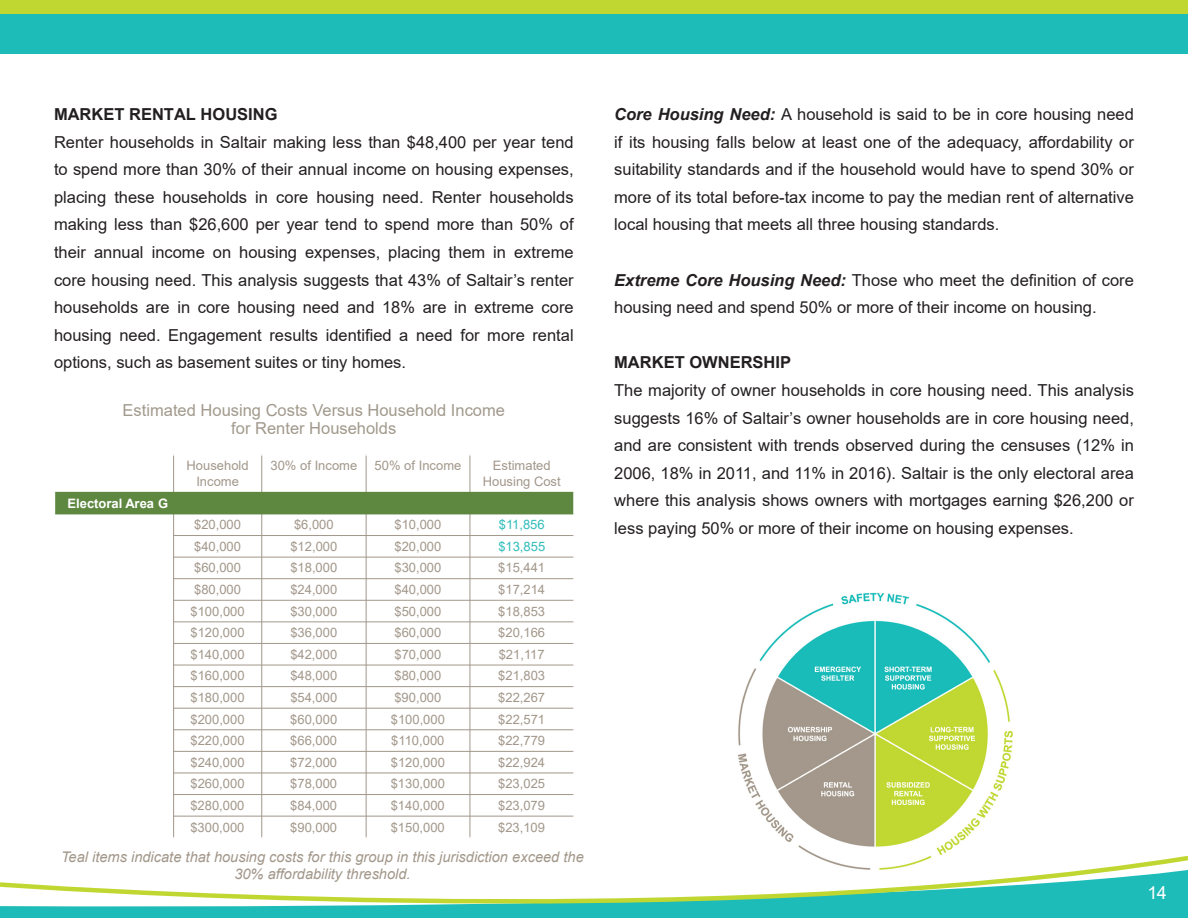
<style>
.page{position:relative;width:1188px;height:918px;background:#fff}
.page>*{position:absolute;margin:0;border:0;box-sizing:border-box;transform-origin:0 0}
.t1{font:18px "Arial";color:#fff}
.Body{font:16.5px/27.6px "Arial";color:#231f20;text-align:justify}
.Definition{font:16.5px/27.6px "Arial";color:#231f20;text-align:justify}
.Theme_Intro{font:16.5px "Arial";color:#a1998c}
.Definition-2{font:700 16.5px "Arial";color:#231f20}
.Sub-Header{font:700 16.5px "Arial";color:#231f20}
.t2{font:italic 14.7px/17.5px "Arial";color:#a2978a;text-align:center}
.t3{font:12.9px/15.6px "Arial";color:#a2978a;text-align:center}
.t4{font:700 12.9px "Arial";color:#fff}
.t5{font:12.9px "Arial";color:#2fbcb8}
.s1{font-weight:700;font-style:italic}
</style>
<div class="page">
<div style="left:0;top:0;width:1188px;height:54px;background:#1dbcb8"></div>
<div style="left:0;top:0;width:1188px;height:14px;background:#c1d731"></div>
<svg style="left:0;top:855px;width:1188px;height:63px"></svg>
<img style="left:731px;top:592px;width:287px;height:284px">
<div style="left:55px;top:492px;width:119px;height:22px;background:#5e8740"></div>
<div style="left:174px;top:492px;width:88px;height:22px;background:#5e8740"></div>
<div style="left:262px;top:492px;width:104px;height:22px;background:#5e8740"></div>
<div style="left:366px;top:492px;width:104px;height:22px;background:#5e8740"></div>
<div style="left:470px;top:492px;width:104px;height:22px;background:#5e8740"></div>
<hr style="left:173px;top:455px;width:1px;height:37px;background:#a2978a">
<hr style="left:173px;top:514px;width:1px;height:324px;background:#a2978a">
<hr style="left:261px;top:455px;width:1px;height:37px;background:#a2978a">
<hr style="left:261px;top:514px;width:1px;height:324px;background:#a2978a">
<hr style="left:366px;top:455px;width:1px;height:37px;background:#a2978a">
<hr style="left:366px;top:514px;width:1px;height:324px;background:#a2978a">
<hr style="left:470px;top:455px;width:1px;height:37px;background:#a2978a">
<hr style="left:470px;top:514px;width:1px;height:324px;background:#a2978a">
<hr style="left:54px;top:514px;width:520px;height:1px;background:#5e8740">
<hr style="left:173px;top:535px;width:401px;height:1px;background:#a2978a">
<hr style="left:173px;top:557px;width:401px;height:1px;background:#a2978a">
<hr style="left:173px;top:578px;width:401px;height:1px;background:#a2978a">
<hr style="left:173px;top:600px;width:401px;height:1px;background:#a2978a">
<hr style="left:173px;top:621px;width:401px;height:1px;background:#a2978a">
<hr style="left:173px;top:643px;width:401px;height:1px;background:#a2978a">
<hr style="left:173px;top:665px;width:401px;height:1px;background:#a2978a">
<hr style="left:173px;top:686px;width:401px;height:1px;background:#a2978a">
<hr style="left:173px;top:708px;width:401px;height:1px;background:#a2978a">
<hr style="left:173px;top:729px;width:401px;height:1px;background:#a2978a">
<hr style="left:173px;top:751px;width:401px;height:1px;background:#a2978a">
<hr style="left:173px;top:773px;width:401px;height:1px;background:#a2978a">
<hr style="left:173px;top:794px;width:401px;height:1px;background:#a2978a">
<hr style="left:173px;top:816px;width:401px;height:1px;background:#a2978a">
<hr style="left:54px;top:455px;width:1px;height:383px;background:#fff">
<hr style="left:573px;top:455px;width:1px;height:383px;background:#fff">
<hr style="left:54px;top:455px;width:520px;height:1px;background:#fff">
<hr style="left:54px;top:837px;width:520px;height:1px;background:#fff">
<p class="Definition-2" style="left:54px;top:103px;width:225px">MARKET RENTAL HOUSING</p>
<p class="Body" style="left:54px;top:128px;width:521px">Renter households in Saltair making less than $48,400 per year tend to spend more than 30% of their annual income on housing expenses, placing these households in core housing need. Renter households making less than $26,600 per year tend to spend more than 50% of their annual income on housing expenses, placing them in extreme core housing need. This analysis suggests that 43% of Saltair’s renter households are in core housing need and 18% are in extreme core housing need. Engagement results identified a need for more rental options, such as basement suites or tiny homes.</p>
<p class="Theme_Intro" style="left:123px;top:399px;width:384px">Estimated Housing Costs Versus Household Income</p>
<p class="Theme_Intro" style="left:231px;top:417px;width:167px">for Renter Households</p>
<p class="t3" style="left:187px;top:458px;width:64px">Household<br>Income</p>
<p class="t3" style="left:271px;top:458px;width:88px">30% of Income</p>
<p class="t3" style="left:375px;top:458px;width:88px">50% of Income</p>
<p class="t3" style="left:483px;top:458px;width:79px">Estimated<br>Housing Cost</p>
<p class="t4" style="left:68px;top:494px;width:102px">Electoral Area G</p>
<p class="t3" style="left:194px;top:517px;width:48px">$20,000</p>
<p class="t3" style="left:294px;top:517px;width:41px">$6,000</p>
<p class="t3" style="left:395px;top:517px;width:48px">$10,000</p>
<p class="t5" style="left:499px;top:516px;width:47px">$11,856</p>
<p class="t3" style="left:194px;top:538px;width:48px">$40,000</p>
<p class="t3" style="left:290px;top:538px;width:48px">$12,000</p>
<p class="t3" style="left:395px;top:538px;width:48px">$20,000</p>
<p class="t5" style="left:498px;top:537px;width:48px">$13,855</p>
<p class="t3" style="left:194px;top:560px;width:48px">$60,000</p>
<p class="t3" style="left:290px;top:560px;width:48px">$18,000</p>
<p class="t3" style="left:395px;top:560px;width:48px">$30,000</p>
<p class="t3" style="left:498px;top:560px;width:48px">$15,441</p>
<p class="t3" style="left:194px;top:582px;width:48px">$80,000</p>
<p class="t3" style="left:290px;top:582px;width:48px">$24,000</p>
<p class="t3" style="left:394px;top:582px;width:48px">$40,000</p>
<p class="t3" style="left:498px;top:582px;width:48px">$17,214</p>
<p class="t3" style="left:191px;top:603px;width:56px">$100,000</p>
<p class="t3" style="left:290px;top:603px;width:48px">$30,000</p>
<p class="t3" style="left:394px;top:603px;width:48px">$50,000</p>
<p class="t3" style="left:498px;top:603px;width:48px">$18,853</p>
<p class="t3" style="left:191px;top:625px;width:56px">$120,000</p>
<p class="t3" style="left:290px;top:625px;width:48px">$36,000</p>
<p class="t3" style="left:394px;top:625px;width:48px">$60,000</p>
<p class="t3" style="left:498px;top:625px;width:48px">$20,166</p>
<p class="t3" style="left:191px;top:646px;width:56px">$140,000</p>
<p class="t3" style="left:290px;top:646px;width:48px">$42,000</p>
<p class="t3" style="left:394px;top:646px;width:48px">$70,000</p>
<p class="t3" style="left:499px;top:646px;width:47px">$21,117</p>
<p class="t3" style="left:191px;top:668px;width:56px">$160,000</p>
<p class="t3" style="left:290px;top:668px;width:48px">$48,000</p>
<p class="t3" style="left:394px;top:668px;width:48px">$80,000</p>
<p class="t3" style="left:498px;top:668px;width:48px">$21,803</p>
<p class="t3" style="left:191px;top:690px;width:56px">$180,000</p>
<p class="t3" style="left:290px;top:690px;width:48px">$54,000</p>
<p class="t3" style="left:394px;top:690px;width:48px">$90,000</p>
<p class="t3" style="left:498px;top:690px;width:48px">$22,267</p>
<p class="t3" style="left:190px;top:711px;width:56px">$200,000</p>
<p class="t3" style="left:290px;top:711px;width:48px">$60,000</p>
<p class="t3" style="left:391px;top:711px;width:56px">$100,000</p>
<p class="t3" style="left:498px;top:711px;width:48px">$22,571</p>
<p class="t3" style="left:190px;top:733px;width:56px">$220,000</p>
<p class="t3" style="left:290px;top:733px;width:48px">$66,000</p>
<p class="t3" style="left:391px;top:733px;width:55px">$110,000</p>
<p class="t3" style="left:498px;top:733px;width:48px">$22,779</p>
<p class="t3" style="left:190px;top:754px;width:56px">$240,000</p>
<p class="t3" style="left:290px;top:754px;width:48px">$72,000</p>
<p class="t3" style="left:391px;top:754px;width:56px">$120,000</p>
<p class="t3" style="left:498px;top:754px;width:48px">$22,924</p>
<p class="t3" style="left:190px;top:776px;width:56px">$260,000</p>
<p class="t3" style="left:290px;top:776px;width:48px">$78,000</p>
<p class="t3" style="left:391px;top:776px;width:56px">$130,000</p>
<p class="t3" style="left:498px;top:776px;width:48px">$23,025</p>
<p class="t3" style="left:190px;top:798px;width:56px">$280,000</p>
<p class="t3" style="left:290px;top:798px;width:48px">$84,000</p>
<p class="t3" style="left:391px;top:798px;width:56px">$140,000</p>
<p class="t3" style="left:498px;top:798px;width:48px">$23,079</p>
<p class="t3" style="left:190px;top:819px;width:56px">$300,000</p>
<p class="t3" style="left:290px;top:819px;width:48px">$90,000</p>
<p class="t3" style="left:391px;top:819px;width:56px">$150,000</p>
<p class="t3" style="left:498px;top:819px;width:48px">$23,109</p>
<p class="t2" style="left:61px;top:848px;width:524px">Teal items indicate that housing costs for this group in this jurisdiction exceed the<br>30% affordability threshold.</p>
<p class="Definition" style="left:614px;top:100px;width:521px"><span class="s1">Core Housing Need:</span> A household is said to be in core housing need if its housing falls below at least one of the adequacy, affordability or suitability standards and if the household would have to spend 30% or more of its total before-tax income to pay the median rent of alternative local housing that meets all three housing standards.</p>
<p class="Definition" style="left:614px;top:266px;width:521px"><span class="s1">Extreme Core Housing Need:</span> Those who meet the definition of core housing need and spend 50% or more of their income on housing.</p>
<p class="Sub-Header" style="left:614px;top:351px;width:178px">MARKET OWNERSHIP</p>
<p class="Body" style="left:614px;top:376px;width:521px">The majority of owner households in core housing need. This analysis suggests 16% of Saltair’s owner households are in core housing need, and are consistent with trends observed during the censuses (12% in 2006, 18% in 2011, and 11% in 2016). Saltair is the only electoral area where this analysis shows owners with mortgages earning $26,200 or less paying 50% or more of their income on housing expenses.</p>
<p class="t1" style="left:1147px;top:880px;width:21px">14</p>
</div>
